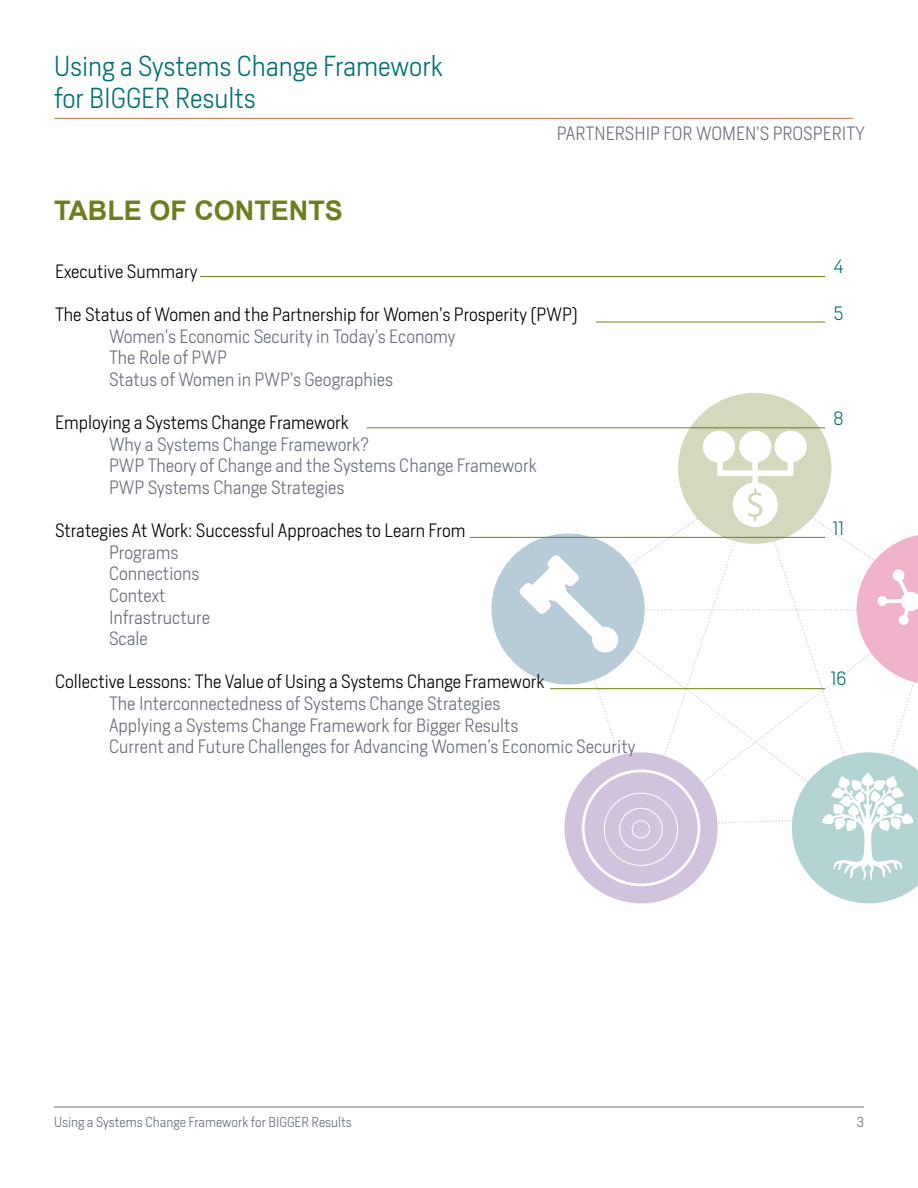
<style>
.page{position:relative;width:918px;height:1188px;background:#fff}
.page>*{position:absolute;margin:0;border:0;box-sizing:border-box;transform-origin:0 0}
.t1{font:300 27px/32.4px "Heron Sans";color:#047070}
.t2{font:700 27px "Arial";color:#707d1f}
.t3{font:300 18px/21.6px "Heron Sans";color:#686e7b}
.t4{font:300 18px "Heron Sans";color:#000}
.t5{font:300 18px "Heron Sans";color:#047070}
.t6{font:300 13.5px "Heron Sans";color:#686e7b}
</style>
<div class="page">
<hr style="left:54px;top:1107px;width:810px;height:1px;background:#686e7b">
<div style="left:491px;top:533px;width:154px;height:152px;background:#b8cbd8;border-radius:50%"></div>
<div style="left:678px;top:393px;width:153px;height:151px;background:#d4d8bc;border-radius:50%"></div>
<div style="left:703px;top:431px;width:32px;height:31px;background:#fff;border-radius:50%"></div>
<div style="left:739px;top:431px;width:32px;height:31px;background:#fff;border-radius:50%"></div>
<div style="left:775px;top:431px;width:32px;height:31px;background:#fff;border-radius:50%"></div>
<svg style="left:519px;top:438px;width:399px;height:465px"></svg>
<hr style="left:54px;top:118px;width:799px;height:1px;background:#d76c33">
<hr style="left:200px;top:276px;width:625px;height:1px;background:#707d1f">
<hr style="left:596px;top:322px;width:229px;height:1px;background:#707d1f">
<hr style="left:367px;top:428px;width:458px;height:1px;background:#707d1f">
<hr style="left:470px;top:537px;width:355px;height:1px;background:#707d1f">
<hr style="left:550px;top:688px;width:275px;height:1px;background:#707d1f">
<h1 class="t1" style="left:54px;top:49px;width:390px">Using a Systems Change Framework for BIGGER Results</h1>
<h1 class="t2" style="left:54px;top:192px;width:290px">TABLE OF CONTENTS</h1>
<p class="t3" style="left:557px;top:122px;width:309px">PARTNERSHIP FOR WOMEN’S PROSPERITY</p>
<p class="t4" style="left:55px;top:260px;width:144px">Executive Summary</p>
<p class="t4" style="left:55px;top:303px;width:524px">The Status of Women and the Partnership for Women’s Prosperity (PWP)</p>
<p class="t3" style="left:109px;top:325px;width:348px">Women’s Economic Security in Today’s Economy<br>The Role of PWP<br>Status of Women in PWP’s Geographies</p>
<p class="t4" style="left:55px;top:411px;width:295px">Employing a Systems Change Framework</p>
<p class="t3" style="left:109px;top:433px;width:429px">Why a Systems Change Framework?<br>PWP Theory of Change and the Systems Change Framework<br>PWP Systems Change Strategies</p>
<p class="t4" style="left:55px;top:519px;width:412px">Strategies At Work: Successful Approaches to Learn From</p>
<p class="t3" style="left:109px;top:541px;width:103px">Programs<br>Connections<br>Context<br>Infrastructure<br>Scale</p>
<p class="t4" style="left:55px;top:670px;width:491px">Collective Lessons: The Value of Using a Systems Change Framework</p>
<p class="t3" style="left:109px;top:692px;width:528px">The Interconnectedness of Systems Change Strategies<br>Applying a Systems Change Framework for Bigger Results<br>Current and Future Challenges for Advancing Women’s Economic Security</p>
<p class="t5" style="left:834px;top:256px;width:11px">4</p>
<p class="t5" style="left:834px;top:302px;width:11px">5</p>
<p class="t5" style="left:834px;top:407px;width:12px">8</p>
<p class="t5" style="left:833px;top:517px;width:13px">11</p>
<p class="t5" style="left:831px;top:667px;width:17px">16</p>
<p class="t6" style="left:54px;top:1113px;width:299px">Using a Systems Change Framework for BIGGER Results</p>
<p class="t6" style="left:857px;top:1113px;width:9px">3</p>
</div>
